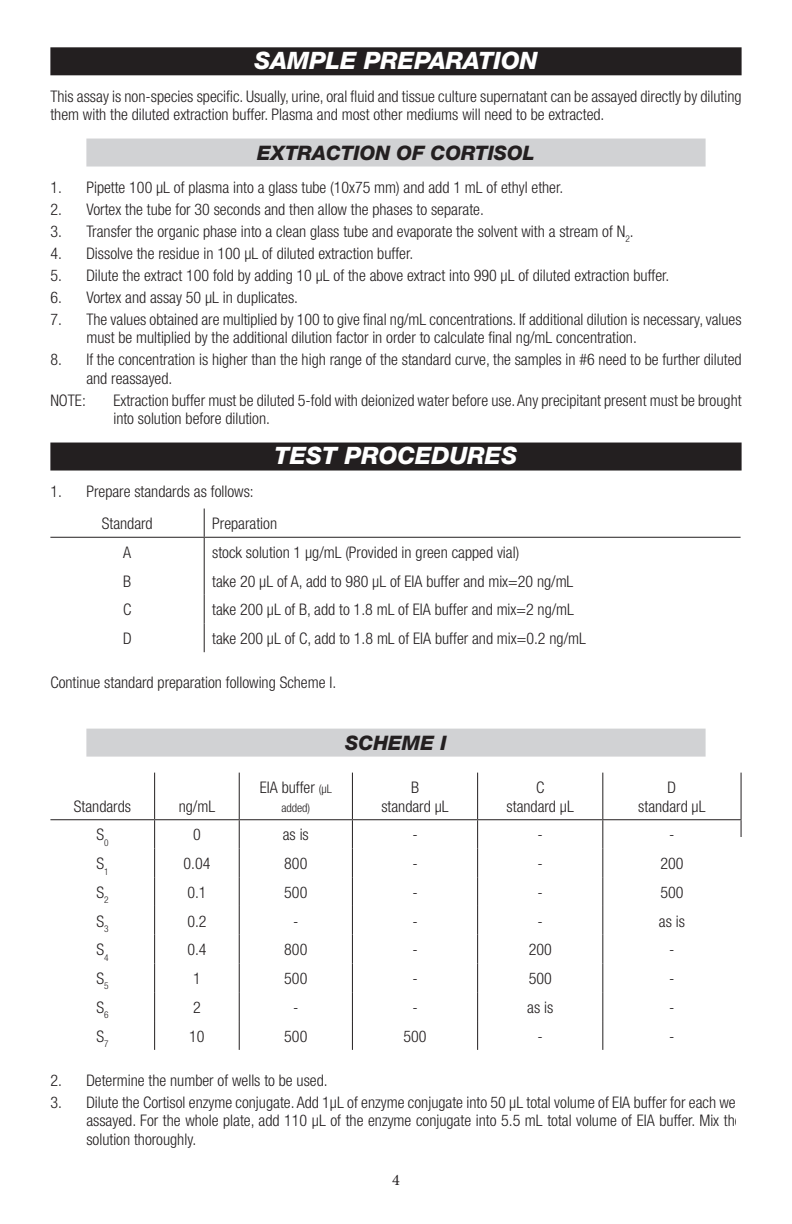
<style>
.page{position:relative;width:792px;height:1224px;background:#fff}
.page>*{position:absolute;margin:0;border:0;box-sizing:border-box;transform-origin:0 0}
.Headings{font:italic 800 24px "Helvetica Neue";color:#fff}
.SubHeadings{font:italic 800 20px "Helvetica Neue";color:#231f20}
.Number_Bullet_List{font:300 condensed 16px/18.4px "Helvetica Neue";color:#231f20}
.Body{font:300 condensed 16px/18.4px "Helvetica Neue";color:#231f20;text-align:center}
.t1{font:16px "Minion Pro";color:#231f20}
.Body-2{font:300 condensed 12px "Helvetica Neue";color:#231f20}
.s1{font-size:12px}
</style>
<div class="page">
<div style="left:50px;top:47px;width:692px;height:28px;background:#231f20"></div>
<div style="left:86px;top:139px;width:620px;height:28px;background:#d1d2d4"></div>
<div style="left:50px;top:443px;width:692px;height:28px;background:#231f20"></div>
<div style="left:86px;top:729px;width:620px;height:28px;background:#d1d2d4"></div>
<hr style="left:50px;top:537px;width:154px;height:1px;background:#231f20">
<hr style="left:204px;top:537px;width:537px;height:1px;background:#231f20">
<svg style="left:204px;top:509px;width:1px;height:143px"></svg>
<hr style="left:154px;top:773px;width:1px;height:46px;background:#231f20">
<hr style="left:352px;top:773px;width:1px;height:46px;background:#231f20">
<svg style="left:154px;top:820px;width:1px;height:230px"></svg>
<svg style="left:352px;top:820px;width:1px;height:230px"></svg>
<hr style="left:50px;top:819px;width:105px;height:1px;background:#231f20">
<hr style="left:155px;top:819px;width:84px;height:1px;background:#231f20">
<hr style="left:239px;top:819px;width:113px;height:1px;background:#231f20">
<hr style="left:352px;top:819px;width:126px;height:1px;background:#231f20">
<hr style="left:478px;top:819px;width:125px;height:1px;background:#231f20">
<hr style="left:239px;top:773px;width:1px;height:46px;background:#231f20">
<hr style="left:477px;top:773px;width:1px;height:46px;background:#231f20">
<hr style="left:602px;top:773px;width:1px;height:46px;background:#231f20">
<svg style="left:239px;top:820px;width:1px;height:230px"></svg>
<svg style="left:477px;top:820px;width:1px;height:230px"></svg>
<svg style="left:602px;top:820px;width:1px;height:230px"></svg>
<hr style="left:603px;top:819px;width:139px;height:1px;background:#231f20">
<hr style="left:741px;top:773px;width:1px;height:46px;background:#231f20">
<svg style="left:741px;top:820px;width:1px;height:17px"></svg>
<p class="Headings" style="left:254px;top:46px;width:285px">SAMPLE PREPARATION</p>
<p class="Body" style="left:50px;top:87px;width:693px;text-align:left">This assay is non-species specific. Usually, urine, oral fluid and tissue culture supernatant can be assayed directly by diluting them with the diluted extraction buffer. Plasma and most other mediums will need to be extracted.</p>
<p class="SubHeadings" style="left:257px;top:141px;width:279px">EXTRACTION OF CORTISOL</p>
<p class="Number_Bullet_List" style="left:50px;top:178px;width:514px">1. Pipette 100 µL of plasma into a glass tube (10x75 mm) and add 1 mL of ethyl ether.</p>
<p class="Number_Bullet_List" style="left:50px;top:200px;width:435px">2. Vortex the tube for 30 seconds and then allow the phases to separate.</p>
<p class="Number_Bullet_List" style="left:50px;top:222px;width:585px">3. Transfer the organic phase into a clean glass tube and evaporate the solvent with a stream of N<sub>2</sub>.</p>
<p class="Number_Bullet_List" style="left:50px;top:244px;width:364px">4. Dissolve the residue in 100 µL of diluted extraction buffer.</p>
<p class="Number_Bullet_List" style="left:50px;top:266px;width:620px">5. Dilute the extract 100 fold by adding 10 µL of the above extract into 990 µL of diluted extraction buffer.</p>
<p class="Number_Bullet_List" style="left:50px;top:288px;width:249px">6. Vortex and assay 50 µL in duplicates.</p>
<p class="Number_Bullet_List" style="left:86px;top:310px;width:657px;text-indent:-36px">7. The values obtained are multiplied by 100 to give final ng/mL concentrations. If additional dilution is necessary, values must be multiplied by the additional dilution factor in order to calculate final ng/mL concentration.</p>
<p class="Number_Bullet_List" style="left:86px;top:350px;width:657px;text-indent:-36px">8. If the concentration is higher than the high range of the standard curve, the samples in #6 need to be further diluted and reassayed.</p>
<p class="Number_Bullet_List" style="left:50px;top:391px;width:37px">NOTE:</p>
<p class="Number_Bullet_List" style="left:113px;top:391px;width:630px">Extraction buffer must be diluted 5-fold with deionized water before use. Any precipitant present must be brought into solution before dilution.</p>
<p class="Headings" style="left:275px;top:441px;width:244px">TEST PROCEDURES</p>
<p class="Number_Bullet_List" style="left:50px;top:482px;width:205px">1. Prepare standards as follows:</p>
<p class="Body" style="left:102px;top:514px;width:52px">Standard</p>
<p class="Body" style="left:212px;top:514px;width:66px">Preparation</p>
<p class="Body" style="left:123px;top:543px;width:9px">A</p>
<p class="Body" style="left:212px;top:543px;width:309px">stock solution 1 µg/mL (Provided in green capped vial)</p>
<p class="Body" style="left:123px;top:572px;width:10px">B</p>
<p class="Body" style="left:212px;top:572px;width:363px">take 20 µL of A, add to 980 µL of EIA buffer and mix=20 ng/mL</p>
<p class="Body" style="left:123px;top:600px;width:10px">C</p>
<p class="Body" style="left:212px;top:600px;width:363px">take 200 µL of B, add to 1.8 mL of EIA buffer and mix=2 ng/mL</p>
<p class="Body" style="left:123px;top:629px;width:10px">D</p>
<p class="Body" style="left:212px;top:629px;width:375px">take 200 µL of C, add to 1.8 mL of EIA buffer and mix=0.2 ng/mL</p>
<p class="Body" style="left:50px;top:673px;width:287px">Continue standard preparation following Scheme I.</p>
<p class="Body" style="left:74px;top:797px;width:59px">Standards</p>
<p class="Body" style="left:179px;top:797px;width:38px">ng/mL</p>
<p class="Body" style="left:260px;top:778px;width:74px">EIA buffer <span class="s1">(µL</span></p>
<p class="Body-2" style="left:281px;top:801px;width:30px">added)</p>
<p class="SubHeadings" style="left:345px;top:731px;width:103px">SCHEME I</p>
<p class="Body" style="left:381px;top:778px;width:69px">B<br>standard µL</p>
<p class="Body" style="left:507px;top:778px;width:69px">C<br>standard µL</p>
<p class="Body" style="left:638px;top:778px;width:69px">D<br>standard µL</p>
<p class="Body" style="left:96px;top:825px;width:14px">S<sub>0</sub></p>
<p class="Body" style="left:193px;top:825px;width:9px">0</p>
<p class="Body" style="left:283px;top:825px;width:28px">as is</p>
<p class="Body" style="left:412px;top:825px;width:7px">-</p>
<p class="Body" style="left:538px;top:825px;width:7px">-</p>
<p class="Body" style="left:669px;top:825px;width:7px">-</p>
<p class="Body" style="left:96px;top:854px;width:14px">S<sub>1</sub></p>
<p class="Body" style="left:183px;top:854px;width:28px">0.04</p>
<p class="Body" style="left:284px;top:854px;width:25px">800</p>
<p class="Body" style="left:412px;top:854px;width:7px">-</p>
<p class="Body" style="left:538px;top:854px;width:7px">-</p>
<p class="Body" style="left:660px;top:854px;width:25px">200</p>
<p class="Body" style="left:96px;top:883px;width:14px">S<sub>2</sub></p>
<p class="Body" style="left:187px;top:883px;width:21px">0.1</p>
<p class="Body" style="left:284px;top:883px;width:25px">500</p>
<p class="Body" style="left:412px;top:883px;width:7px">-</p>
<p class="Body" style="left:538px;top:883px;width:7px">-</p>
<p class="Body" style="left:660px;top:883px;width:25px">500</p>
<p class="Body" style="left:96px;top:912px;width:14px">S<sub>3</sub></p>
<p class="Body" style="left:187px;top:912px;width:21px">0.2</p>
<p class="Body" style="left:293px;top:912px;width:7px">-</p>
<p class="Body" style="left:412px;top:912px;width:7px">-</p>
<p class="Body" style="left:538px;top:912px;width:7px">-</p>
<p class="Body" style="left:659px;top:912px;width:28px">as is</p>
<p class="Body" style="left:96px;top:940px;width:14px">S<sub>4</sub></p>
<p class="Body" style="left:187px;top:940px;width:21px">0.4</p>
<p class="Body" style="left:284px;top:940px;width:25px">800</p>
<p class="Body" style="left:412px;top:940px;width:7px">-</p>
<p class="Body" style="left:529px;top:940px;width:25px">200</p>
<p class="Body" style="left:669px;top:940px;width:7px">-</p>
<p class="Body" style="left:96px;top:969px;width:14px">S<sub>5</sub></p>
<p class="Body" style="left:193px;top:969px;width:9px">1</p>
<p class="Body" style="left:284px;top:969px;width:25px">500</p>
<p class="Body" style="left:412px;top:969px;width:7px">-</p>
<p class="Body" style="left:529px;top:969px;width:25px">500</p>
<p class="Body" style="left:669px;top:969px;width:7px">-</p>
<p class="Body" style="left:96px;top:998px;width:14px">S<sub>6</sub></p>
<p class="Body" style="left:193px;top:998px;width:9px">2</p>
<p class="Body" style="left:293px;top:998px;width:7px">-</p>
<p class="Body" style="left:412px;top:998px;width:7px">-</p>
<p class="Body" style="left:527px;top:998px;width:28px">as is</p>
<p class="Body" style="left:669px;top:998px;width:7px">-</p>
<p class="Body" style="left:96px;top:1027px;width:14px">S<sub>7</sub></p>
<p class="Body" style="left:189px;top:1027px;width:17px">10</p>
<p class="Body" style="left:284px;top:1027px;width:25px">500</p>
<p class="Body" style="left:404px;top:1027px;width:25px">500</p>
<p class="Body" style="left:538px;top:1027px;width:7px">-</p>
<p class="Body" style="left:669px;top:1027px;width:7px">-</p>
<p class="Number_Bullet_List" style="left:50px;top:1071px;width:279px">2. Determine the number of wells to be used.</p>
<p class="Number_Bullet_List" style="left:86px;top:1093px;width:657px;text-align:justify;text-indent:-36px">3. Dilute the Cortisol enzyme conjugate. Add 1µL of enzyme conjugate into 50 µL total volume of EIA buffer for each well assayed. For the whole plate, add 110 µL of the enzyme conjugate into 5.5 mL total volume of EIA buffer. Mix the solution thoroughly.</p>
<p class="t1" style="left:392px;top:1169px;width:9px">4</p>
</div>
